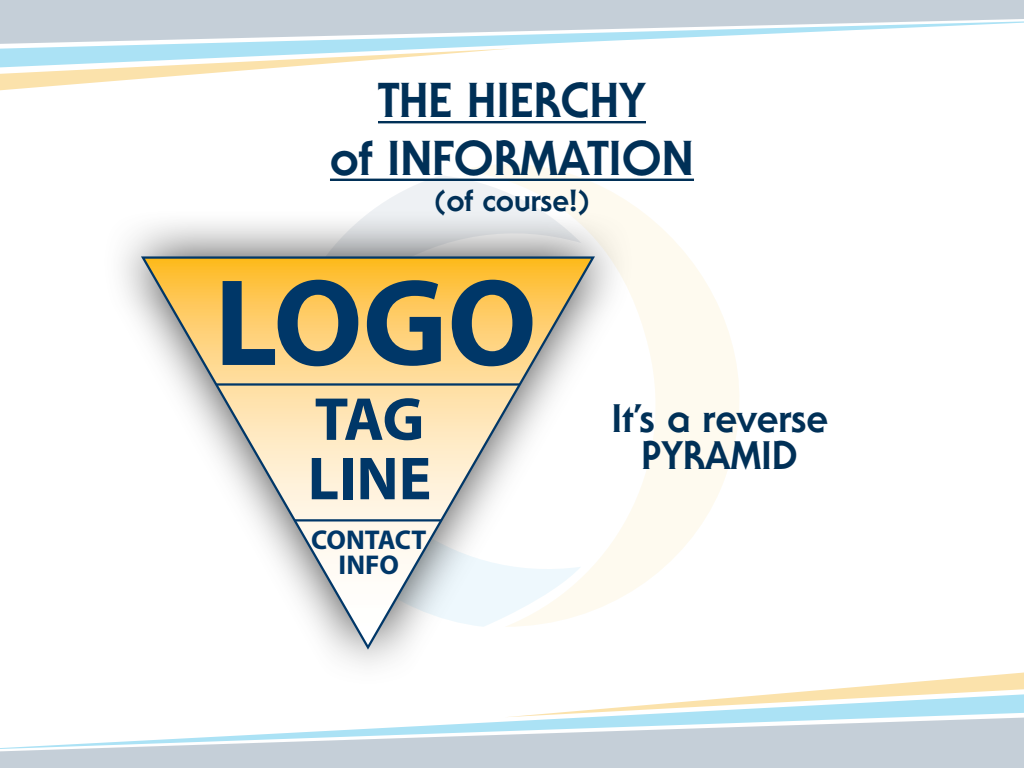
<style>
.page{position:relative;width:1024px;height:768px;background:#fff}
.page>*{position:absolute;margin:0;border:0;box-sizing:border-box;transform-origin:0 0}
.t1{font:700 124.5px "Myriad Pro";color:#003768}
.t2{font:700 61.2px/59.4px "Myriad Pro";color:#003768}
.t3{font:800 48px/57.6px "Serif Gothic";color:#003057;text-align:center}
.t4{font:800 39px/37px "Serif Gothic";color:#003057;text-align:center}
.t5{font:800 30px "Serif Gothic";color:#003057}
.t6{font:700 27.2px/25px "Myriad Pro";color:#003768;text-align:center}
</style>
<div class="page">
<div style="left:0;top:0;width:1024px;height:19px;background:#c5cfd8"></div>
<svg style="left:330px;top:175px;width:131px;height:33px"></svg>
<svg style="left:461px;top:164px;width:278px;height:424px;fill:#fefaef"></svg>
<svg style="left:0;top:19px;width:1024px;height:29px"></svg>
<div style="left:0;top:751px;width:1024px;height:17px;background:#c5cfd8"></div>
<svg style="left:0;top:717px;width:1024px;height:34px"></svg>
<svg style="left:0;top:48px;width:508px;height:43px"></svg>
<svg style="left:509px;top:672px;width:515px;height:45px"></svg>
<hr style="left:378px;top:121px;width:268px;height:2px;background:#003057">
<hr style="left:330px;top:179px;width:364px;height:2px;background:#003057">
<div style="left:99px;top:208px;width:537px;height:482px;background:#000;opacity:.75"></div>
<svg style="left:141px;top:256px;width:454px;height:394px"></svg>
<hr style="left:216px;top:383px;width:304px;height:3px;background:#003768">
<hr style="left:295px;top:519px;width:146px;height:3px;background:#003768">
<p class="t3" style="left:330px;top:71px;width:366px">THE HIERCHY<br>of INFORMATION</p>
<p class="t5" style="left:435px;top:182px;width:156px">(of course!)</p>
<h1 class="t1" style="left:214px;top:242px;width:324px">LOGO</h1>
<p class="t2" style="left:308px;top:388px;width:125px">TAG<br>LINE</p>
<p class="t6" style="left:311px;top:526px;width:117px">CONTACT<br>INFO</p>
<p class="t4" style="left:612px;top:399px;width:218px">It’s a reverse<br>PYRAMID</p>
</div>
